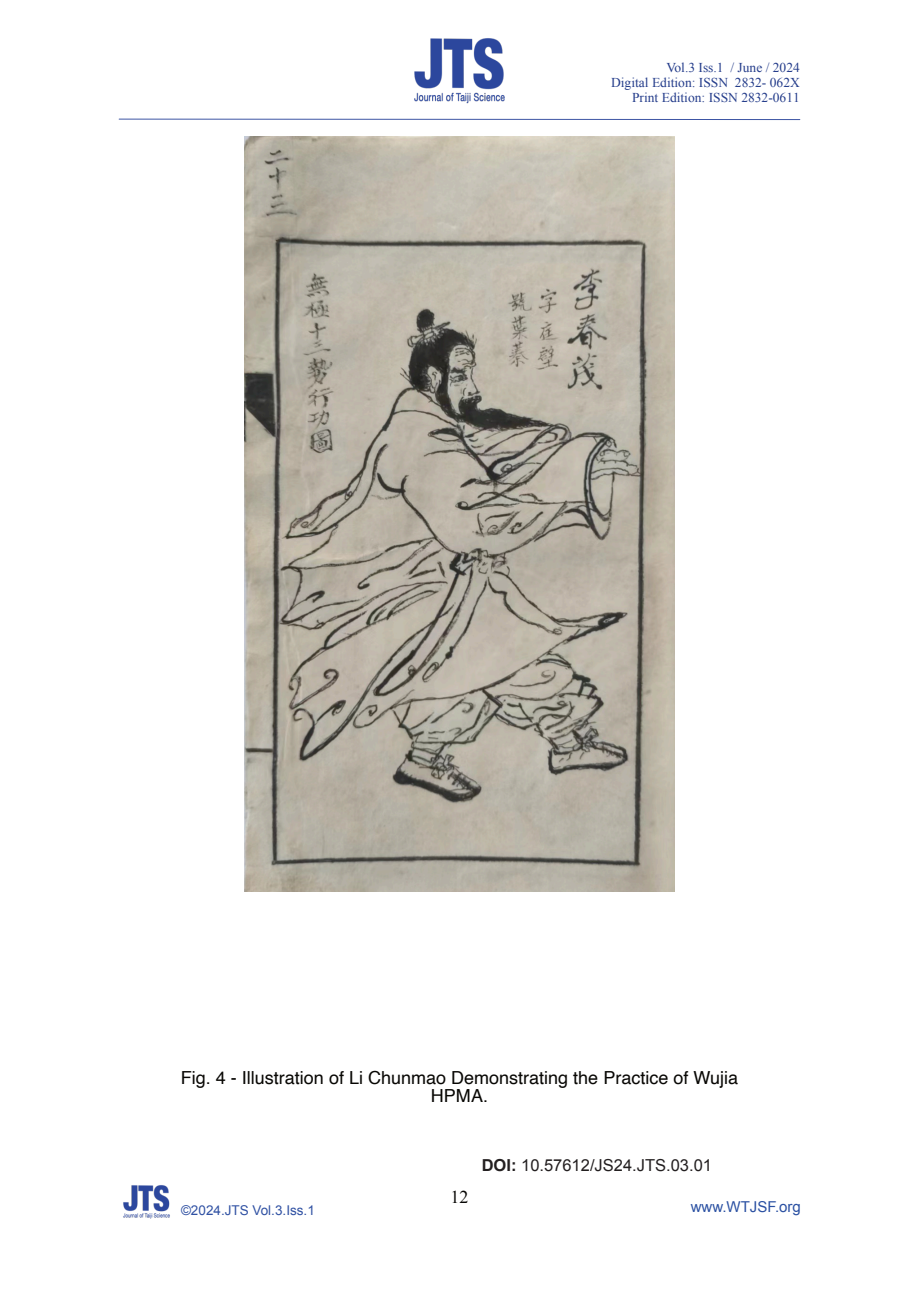
<style>
.page{position:relative;width:919px;height:1289px;background:#fff}
.page>*{position:absolute;margin:0;border:0;box-sizing:border-box;transform-origin:0 0}
.t1{font:18px/18px "Helvetica";color:#080704;text-align:center}
.t2{font:18px "Times New Roman";color:#080704}
.t3{font:16.5px "Arial";color:#231f20}
.t4{font:15px "Arial";color:#2a50a2}
.t5{font:13.5px/15px "Times New Roman";color:#253d8b;text-align:right}
.t6{font:13.5px "Arial";color:#3051a3}
.s1{font-weight:700}
</style>
<div class="page">
<svg style="left:118px;top:118px;width:682px;height:2px"></svg>
<img style="left:414px;top:38px;width:91px;height:66px">
<img style="left:123px;top:1185px;width:47px;height:34px">
<img style="left:244px;top:137px;width:430px;height:754px">
<p class="t5" style="left:611px;top:61px;width:190px">Vol.3 Iss.1 / June / 2024<br>Digital Edition: ISSN 2832- 062X<br>Print Edition: ISSN 2832-0611</p>
<h1 class="t1" style="left:181px;top:1069px;width:558px">Fig. 4 - Illustration of Li Chunmao Demonstrating the Practice of Wujia<br>HPMA.</h1>
<p class="t3" style="left:481px;top:1158px;width:232px"><span class="s1">DOI:</span> 10.57612/JS24.JTS.03.01</p>
<h1 class="t2" style="left:450px;top:1190px;width:19px">12</h1>
<p class="t6" style="left:181px;top:1205px;width:135px">©2024.JTS Vol.3.Iss.1</p>
<p class="t4" style="left:690px;top:1201px;width:112px">www.WTJSF.org</p>
</div>
